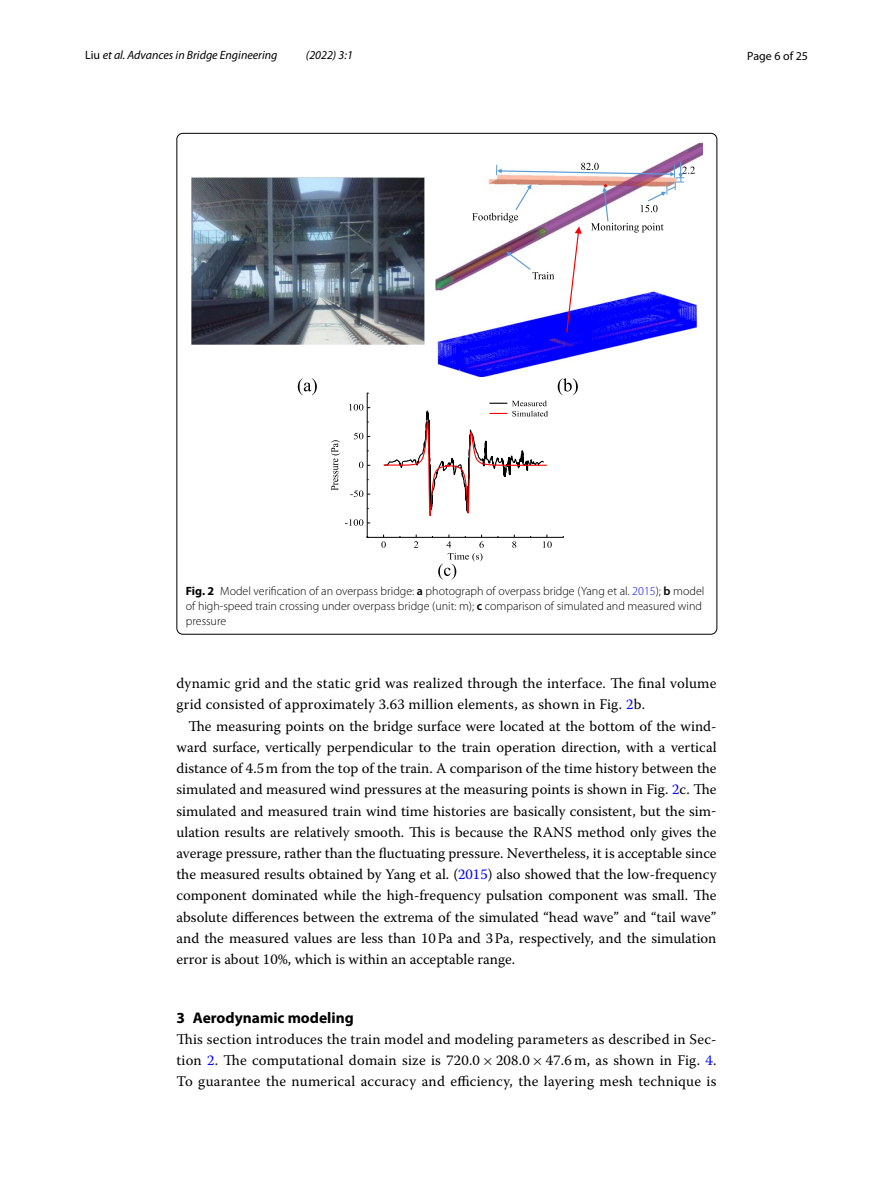
<style>
.page{position:relative;width:893px;height:1187px;background:#fff}
.page>*{position:absolute;margin:0;border:0;box-sizing:border-box;transform-origin:0 0}
.t1{font:700 15.45px "Myriad Pro";color:#000}
.t2{font:14.7px/21.3px "Warnock Pro";letter-spacing:.015em;color:#000;text-align:justify}
.t3{font:300 12px/15px "Myriad Pro";color:#000}
.t4{font:italic 12px "Myriad Pro";color:#000}
.t5{font:12px "Myriad Pro";color:#000}
.s1{font-style:normal}
.s2{font-weight:700}
.s3{font-weight:600}
.s4{color:#00f}
.s5{font-family:"MTSY"}
</style>
<div class="page">
<img style="left:192px;top:142px;width:510px;height:221px">
<svg style="left:298px;top:378px;width:19px;height:17px"></svg>
<svg style="left:558px;top:378px;width:20px;height:17px"></svg>
<hr style="left:367px;top:537px;width:196px;height:1px;background:#000">
<hr style="left:367px;top:393px;width:1px;height:144px;background:#000">
<svg style="left:381px;top:536px;width:2px;height:12px"></svg>
<svg style="left:545px;top:534px;width:7px;height:14px"></svg>
<svg style="left:345px;top:519px;width:25px;height:7px"></svg>
<svg style="left:350px;top:490px;width:20px;height:7px"></svg>
<svg style="left:359px;top:461px;width:11px;height:7px"></svg>
<svg style="left:354px;top:433px;width:16px;height:6px"></svg>
<svg style="left:349px;top:404px;width:21px;height:6px"></svg>
<svg style="left:383px;top:303px;width:162px;height:245px"></svg>
<svg style="left:331px;top:440px;width:9px;height:50px"></svg>
<svg style="left:383px;top:400px;width:165px;height:126px"></svg>
<svg style="left:432px;top:534px;width:52px;height:45px"></svg>
<svg style="left:472px;top:161px;width:223px;height:171px"></svg>
<p class="t4" style="left:85px;top:48px;width:194px"><span class="s1">Liu</span> et al. Advances in Bridge Engineering</p>
<p class="t4" style="left:306px;top:48px;width:48px">(2022) 3:1</p>
<p class="t5" style="left:747px;top:48px;width:62px">Page 6 of 25</p>
<p class="t3" style="left:186px;top:583px;width:520px"><span class="s2">Fig. 2</span> Model verification of an overpass bridge: <span class="s3">a</span> photograph of overpass bridge (Yang et al. <span class="s4">2015</span>); <span class="s3">b</span> model of high-speed train crossing under overpass bridge (unit: m); <span class="s3">c</span> comparison of simulated and measured wind pressure</p>
<p class="t2" style="left:176px;top:672px;width:542px">dynamic grid and the static grid was realized through the interface. The final volume grid consisted of approximately 3.63 million elements, as shown in Fig. <span class="s4">2</span>b.</p>
<p class="t2" style="left:176px;top:714px;width:542px;text-indent:12px">The measuring points on the bridge surface were located at the bottom of the wind&shy;ward surface, vertically perpendicular to the train operation direction, with a vertical distance of 4.5m from the top of the train. A comparison of the time history between the simulated and measured wind pressures at the measuring points is shown in Fig. <span class="s4">2</span>c. The simulated and measured train wind time histories are basically consistent, but the sim&shy;ulation results are relatively smooth. This is because the RANS method only gives the average pressure, rather than the fluctuating pressure. Nevertheless, it is acceptable since the measured results obtained by Yang et al. (<span class="s4">2015</span>) also showed that the low-frequency component dominated while the high-frequency pulsation component was small. The absolute differences between the extrema of the simulated “head wave” and “tail wave” and the measured values are less than 10Pa and 3Pa, respectively, and the simulation error is about 10%, which is within an acceptable range.</p>
<p class="t1" style="left:176px;top:1007px;width:179px">3 Aerodynamic modeling</p>
<p class="t2" style="left:176px;top:1028px;width:542px">This section introduces the train model and modeling parameters as described in Sec&shy;tion <span class="s4">2</span>. The computational domain size is 720.0<span class="s5">×</span>208.0<span class="s5">×</span>47.6 m, as shown in Fig. <span class="s4">4</span>.<br>To guarantee the numerical accuracy and efficiency, the layering mesh technique is</p>
</div>
